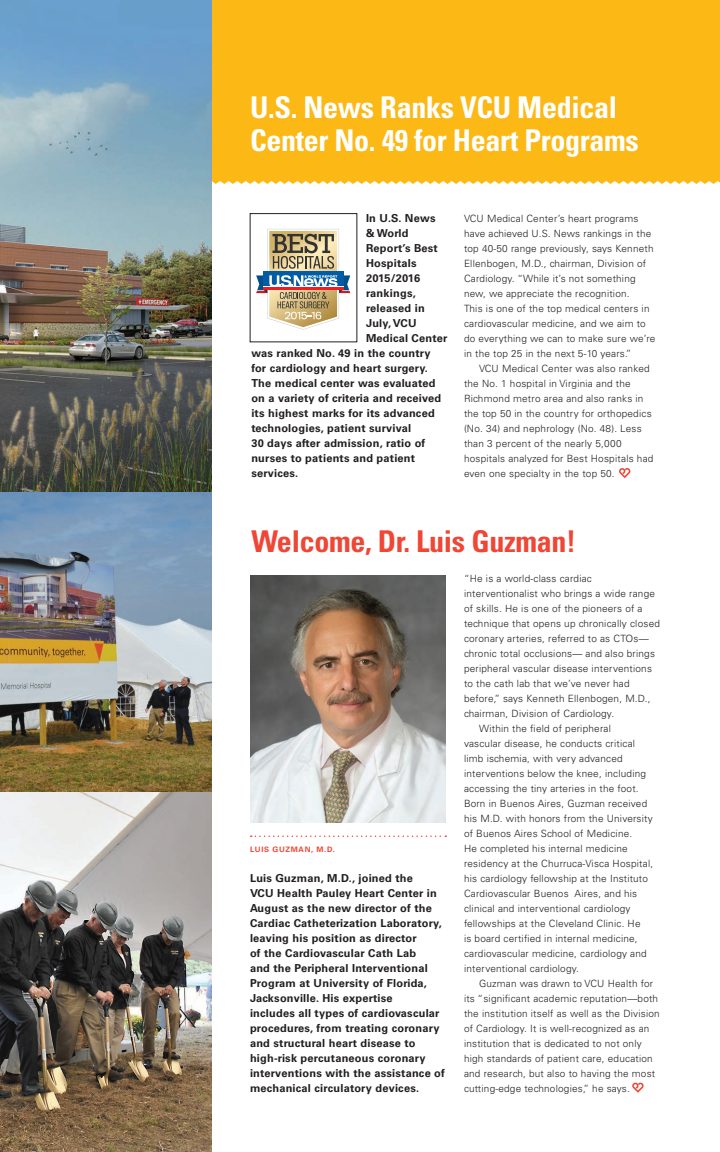
<style>
.page{position:relative;width:720px;height:1152px;background:#fff}
.page>*{position:absolute;margin:0;border:0;box-sizing:border-box;transform-origin:0 0}
.t1{font:700 condensed 30px/33px "Univers";letter-spacing:-.01em;color:#fff}
.t2{font:700 condensed 30px "Univers";letter-spacing:-.01em;color:#ef4635}
.t3{font:700 11px/15px "Univers";letter-spacing:.02em;color:#231f20}
.t4{font:300 10px/15px "Univers";letter-spacing:.02em;color:#231f20}
.t5{font:700 7.5px "Univers";letter-spacing:.09em;color:#ef4635}
</style>
<div class="page">
<div style="left:212px;top:0;width:508px;height:184px;background:#fcb814"></div>
<svg style="left:256px;top:229px;width:94px;height:101px"></svg>
<img style="left:0;top:492px;width:212px;height:660px">
<svg style="left:632px;top:1083px;width:12px;height:10px"></svg>
<img style="left:0;top:0;width:212px;height:492px">
<img style="left:250px;top:576px;width:196px;height:246px">
<svg style="left:251px;top:836px;width:195px;height:1px"></svg>
<svg style="left:619px;top:468px;width:11px;height:10px"></svg>
<h1 class="t1" style="left:250px;top:91px;width:390px">U.S. News Ranks VCU Medical<br>Center No. 49 for Heart Programs</h1>
<p class="t3" style="left:366px;top:211px;width:71px">In U.S. News</p>
<p class="t3" style="left:366px;top:226px;width:44px">&amp; World</p>
<p class="t3" style="left:366px;top:241px;width:73px">Report’s Best</p>
<p class="t3" style="left:366px;top:256px;width:52px">Hospitals</p>
<p class="t3" style="left:366px;top:271px;width:56px">2015/2016</p>
<p class="t3" style="left:366px;top:286px;width:51px">rankings,</p>
<p class="t3" style="left:366px;top:301px;width:60px">released in</p>
<p class="t3" style="left:366px;top:316px;width:52px">July, VCU</p>
<p class="t3" style="left:366px;top:331px;width:83px">Medical Center</p>
<p class="t3" style="left:251px;top:346px;width:181px">was ranked No. 49 in the country</p>
<p class="t3" style="left:251px;top:361px;width:178px">for cardiology and heart surgery.</p>
<p class="t3" style="left:251px;top:376px;width:186px">The medical center was evaluated</p>
<p class="t3" style="left:251px;top:391px;width:192px">on a variety of criteria and received</p>
<p class="t3" style="left:251px;top:406px;width:185px">its highest marks for its advanced</p>
<p class="t3" style="left:251px;top:421px;width:161px">technologies, patient survival</p>
<p class="t3" style="left:251px;top:436px;width:175px">30 days after admission, ratio of</p>
<p class="t3" style="left:251px;top:451px;width:165px">nurses to patients and patient</p>
<p class="t3" style="left:251px;top:466px;width:49px">services.</p>
<p class="t4" style="left:464px;top:211px;width:193px">VCU Medical Center’s heart programs have achieved U.S. News rankings in the top 40-50 range previously, says Kenneth Ellenbogen, M.D., chairman, Division of Cardiology. “While it’s not something new, we appreciate the recognition.<br>This is one of the top medical centers in cardiovascular medicine, and we aim to do everything we can to make sure we’re in the top 25 in the next 5-10 years.”</p>
<p class="t4" style="left:464px;top:361px;width:191px;text-indent:15px">VCU Medical Center was also ranked the No. 1 hospital in Virginia and the Richmond metro area and also ranks in the top 50 in the country for orthopedics (No. 34) and nephrology (No. 48). Less than 3 percent of the nearly 5,000 hospitals analyzed for Best Hospitals had even one specialty in the top 50.</p>
<h1 class="t2" style="left:251px;top:523px;width:326px">Welcome, Dr. Luis Guzman!</h1>
<p class="t4" style="left:464px;top:571px;width:129px">“He is a world-class cardiac</p>
<p class="t4" style="left:464px;top:586px;width:193px">interventionalist who brings a wide range</p>
<p class="t4" style="left:464px;top:601px;width:180px">of skills. He is one of the pioneers of a</p>
<p class="t4" style="left:464px;top:616px;width:198px">technique that opens up chronically closed</p>
<p class="t4" style="left:464px;top:631px;width:186px">coronary arteries, referred to as CTOs—</p>
<p class="t4" style="left:464px;top:646px;width:193px">chronic total occlusions— and also brings</p>
<p class="t4" style="left:464px;top:661px;width:190px">peripheral vascular disease interventions</p>
<p class="t4" style="left:464px;top:676px;width:167px">to the cath lab that we’ve never had</p>
<p class="t4" style="left:464px;top:691px;width:188px">before,” says Kenneth Ellenbogen, M.D.,</p>
<p class="t4" style="left:464px;top:706px;width:152px">chairman, Division of Cardiology.</p>
<p class="t4" style="left:479px;top:721px;width:133px">Within the field of peripheral</p>
<p class="t4" style="left:464px;top:736px;width:173px">vascular disease, he conducts critical</p>
<p class="t4" style="left:464px;top:751px;width:160px">limb ischemia, with very advanced</p>
<p class="t4" style="left:464px;top:766px;width:184px">interventions below the knee, including</p>
<p class="t4" style="left:464px;top:781px;width:176px">accessing the tiny arteries in the foot.</p>
<p class="t4" style="left:464px;top:796px;width:185px">Born in Buenos Aires, Guzman received</p>
<p class="t4" style="left:464px;top:811px;width:190px">his M.D. with honors from the University</p>
<p class="t4" style="left:464px;top:826px;width:170px">of Buenos Aires School of Medicine.</p>
<p class="t4" style="left:464px;top:841px;width:165px">He completed his internal medicine</p>
<p class="t4" style="left:464px;top:856px;width:191px">residency at the Churruca-Visca Hospital,</p>
<p class="t4" style="left:464px;top:871px;width:186px">his cardiology fellowship at the Instituto</p>
<p class="t4" style="left:464px;top:886px;width:175px">Cardiovascular Buenos Aires, and his</p>
<p class="t4" style="left:464px;top:901px;width:168px">clinical and interventional cardiology</p>
<p class="t4" style="left:464px;top:916px;width:178px">fellowships at the Cleveland Clinic. He</p>
<p class="t4" style="left:464px;top:931px;width:175px">is board certified in internal medicine,</p>
<p class="t4" style="left:464px;top:946px;width:184px">cardiovascular medicine, cardiology and</p>
<p class="t4" style="left:464px;top:961px;width:117px">interventional cardiology.</p>
<p class="t4" style="left:479px;top:976px;width:176px">Guzman was drawn to VCU Health for</p>
<p class="t4" style="left:464px;top:991px;width:196px">its “significant academic reputation—both</p>
<p class="t4" style="left:464px;top:1006px;width:197px">the institution itself as well as the Division</p>
<p class="t4" style="left:464px;top:1021px;width:187px">of Cardiology. It is well-recognized as an</p>
<p class="t4" style="left:464px;top:1036px;width:179px">institution that is dedicated to not only</p>
<p class="t4" style="left:464px;top:1051px;width:190px">high standards of patient care, education</p>
<p class="t4" style="left:464px;top:1066px;width:193px">and research, but also to having the most</p>
<p class="t4" style="left:464px;top:1081px;width:167px">cutting-edge technologies,” he says.</p>
<p class="t5" style="left:250px;top:845px;width:87px">LUIS GUZMAN, M.D.</p>
<p class="t3" style="left:250px;top:871px;width:196px">Luis Guzman, M.D., joined the<br>VCU Health Pauley Heart Center in August as the new director of the Cardiac Catheterization Laboratory, leaving his position as director<br>of the Cardiovascular Cath Lab<br>and the Peripheral Interventional Program at University of Florida, Jacksonville. His expertise<br>includes all types of cardiovascular procedures, from treating coronary and structural heart disease to high-risk percutaneous coronary interventions with the assistance of mechanical circulatory devices.</p>
</div>
